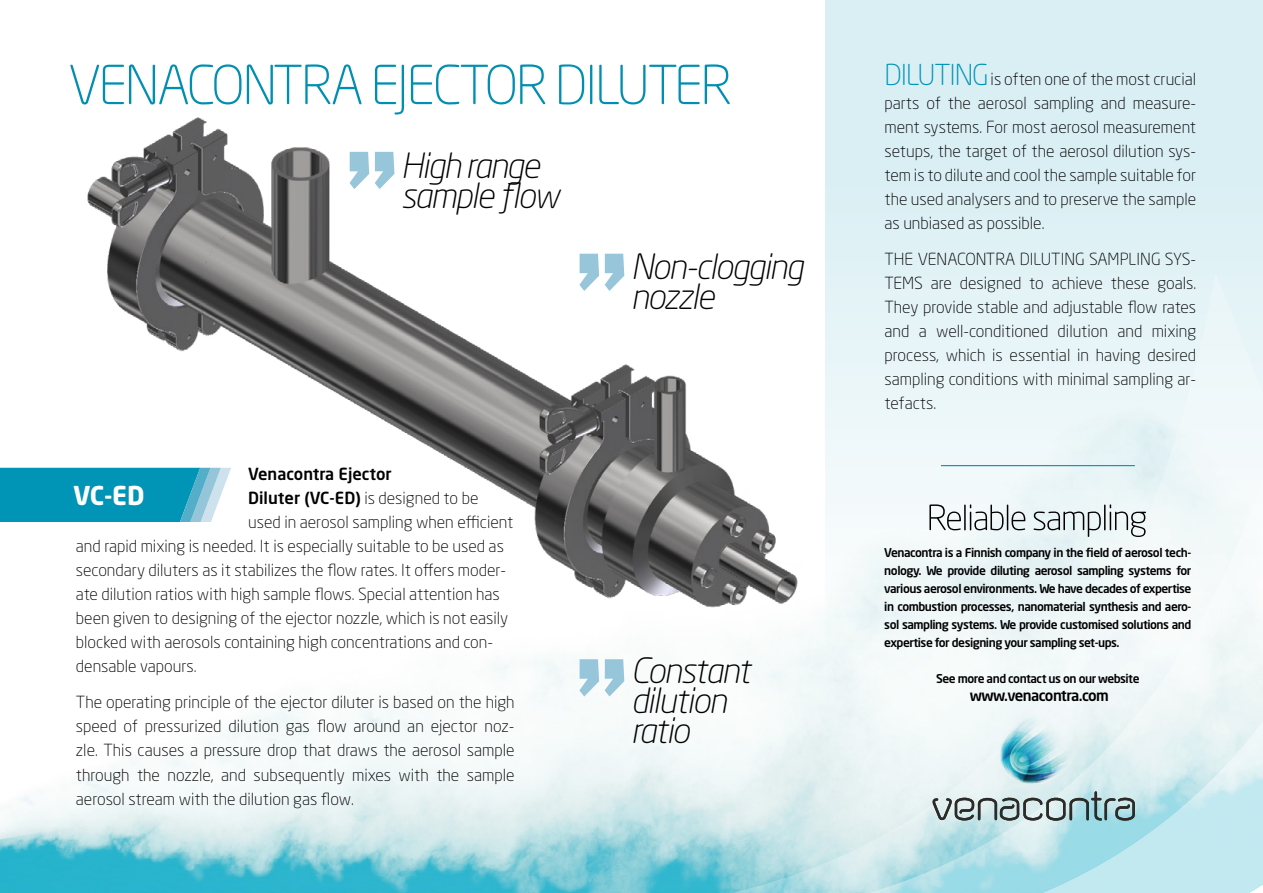
<style>
.page{position:relative;width:1263px;height:893px;background:#fff}
.page>*{position:absolute;margin:0;border:0;box-sizing:border-box;transform-origin:0 0}
.t1{font:300 53.1px "Neo Sans Std";letter-spacing:-.04em;color:#008fb2}
.t2{font:italic 300 34.5px/30px "Neo Sans Std";letter-spacing:-.04em;color:#000}
.t3{font:700 25.65px "Neo Sans Std";color:#fff}
.t4{font:300 16.5px/24px "Neo Sans Std";color:#000;text-align:justify}
.t5{font:500 16.5px "Neo Sans Std";color:#000}
.t6{font:500 15px "Neo Sans Std";letter-spacing:-.04em;color:#000}
.t7{font:500 12px/18px "Neo Sans Std";letter-spacing:-.04em;color:#000;text-align:justify}
.s1{font-weight:300}
.s2{font-size:28.5px;color:#0094b6}
</style>
<div class="page">
<img style="left:0;top:467px;width:509px;height:426px">
<div style="left:826px;top:0;width:437px;height:893px;background:#d9eff4"></div>
<svg style="left:509px;top:273px;width:754px;height:620px;fill:#ecf6f8"></svg>
<img style="left:75px;top:117px;width:742px;height:506px">
<svg style="left:0;top:468px;width:231px;height:54px"></svg>
<svg style="left:579px;top:659px;width:45px;height:37px"></svg>
<svg style="left:579px;top:254px;width:45px;height:37px"></svg>
<svg style="left:349px;top:152px;width:45px;height:37px"></svg>
<svg style="left:932px;top:791px;width:203px;height:30px"></svg>
<img style="left:990px;top:703px;width:95px;height:85px">
<svg style="left:929px;top:504px;width:217px;height:33px"></svg>
<hr style="left:941px;top:465px;width:194px;height:1px;background:#0094b6">
<h1 class="t1" style="left:68px;top:53px;width:666px">VENACONTRA EJECTOR DILUTER</h1>
<h2 class="t2" style="left:401px;top:150px;width:160px">High range sample flow</h2>
<p class="t5" style="left:248px;top:464px;width:145px">Venacontra Ejector</p>
<p class="t5" style="left:248px;top:488px;width:232px">Diluter (VC-ED) <span class="s1">is designed to be</span></p>
<p class="t4" style="left:248px;top:510px;width:267px">used in aerosol sampling when efficient</p>
<p class="t4" style="left:76px;top:534px;width:429px">and rapid mixing is needed. It is especially suitable to be used as</p>
<p class="t4" style="left:76px;top:558px;width:432px">secondary diluters as it stabilizes the flow rates. It offers moder-</p>
<p class="t4" style="left:76px;top:582px;width:425px">ate dilution ratios with high sample flows. Special attention has</p>
<p class="t4" style="left:76px;top:606px;width:434px">been given to designing of the ejector nozzle, which is not easily</p>
<p class="t4" style="left:76px;top:630px;width:419px">blocked with aerosols containing high concentrations and con-</p>
<p class="t4" style="left:76px;top:654px;width:122px">densable vapours.</p>
<p class="t4" style="left:76px;top:690px;width:440px">The operating principle of the ejector diluter is based on the high speed of pressurized dilution gas flow around an ejector noz&shy;zle. This causes a pressure drop that draws the aerosol sample through the nozzle, and subsequently mixes with the sample aerosol stream with the dilution gas flow.</p>
<h3 class="t3" style="left:73px;top:479px;width:73px">VC-ED</h3>
<h2 class="t2" style="left:631px;top:252px;width:174px">Non-clogging nozzle</h2>
<h2 class="t2" style="left:631px;top:655px;width:121px">Constant dilution ratio</h2>
<p class="t4" style="left:884px;top:67px;width:313px"><span class="s2">DILUTING</span> is often one of the most crucial parts of the aerosol sampling and measure&shy;ment systems. For most aerosol measurement setups, the target of the aerosol dilution sys&shy;tem is to dilute and cool the sample suitable for the used analysers and to preserve the sample as unbiased as possible.</p>
<p class="t4" style="left:884px;top:247px;width:313px">THE VENACONTRA DILUTING SAMPLING SYS-TEMS are designed to achieve these goals.<br>They provide stable and adjustable flow rates and a well-conditioned dilution and mixing process, which is essential in having desired sampling conditions with minimal sampling ar&shy;tefacts.</p>
<p class="t7" style="left:884px;top:543px;width:309px">Venacontra is a Finnish company in the field of aerosol tech&shy;nology. We provide diluting aerosol sampling systems for various aerosol environments. We have decades of expertise in combustion processes, nanomaterial synthesis and aero&shy;sol sampling systems. We provide customised solutions and expertise for designing your sampling set-ups.</p>
<p class="t7" style="left:936px;top:669px;width:205px">See more and contact us on our website</p>
<p class="t6" style="left:970px;top:686px;width:141px">www.venacontra.com</p>
</div>
